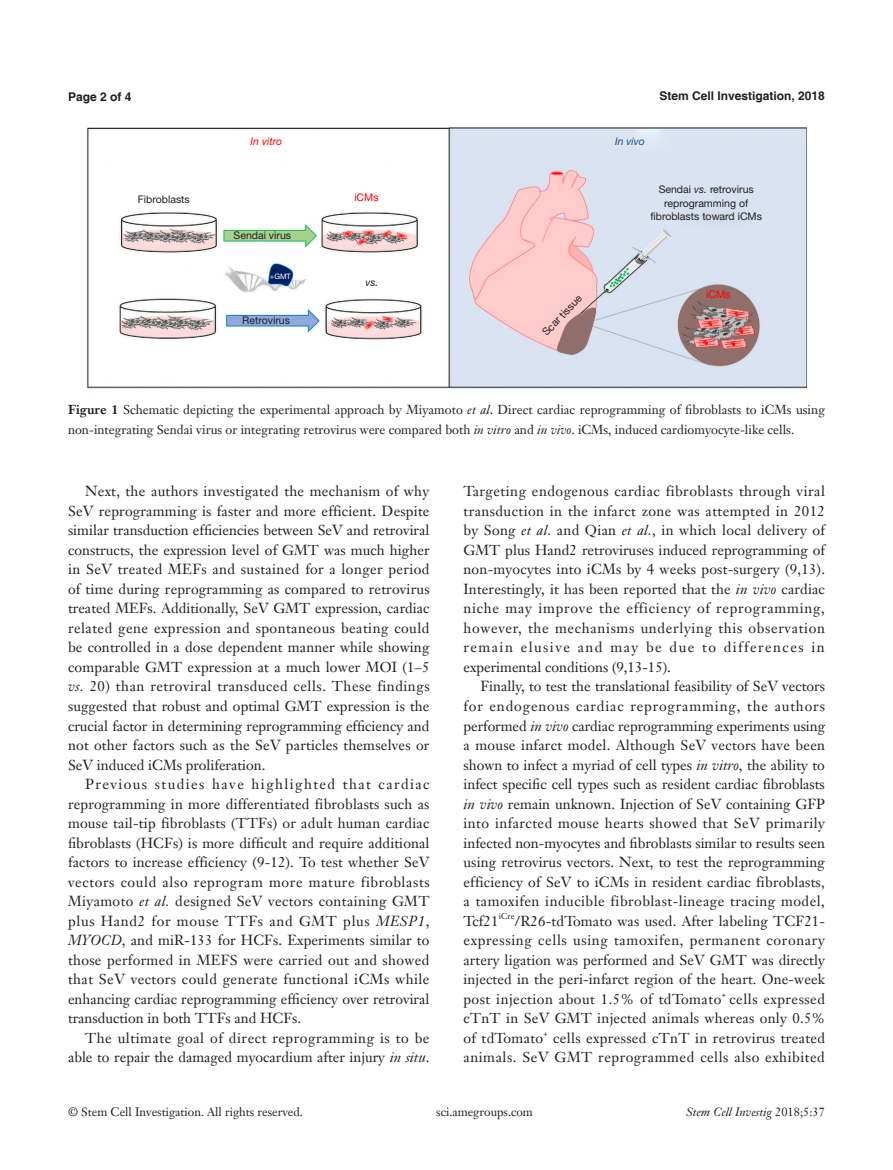
<style>
.page{position:relative;width:893px;height:1170px;background:#fff}
.page>*{position:absolute;margin:0;border:0;box-sizing:border-box;transform-origin:0 0}
.t1{font:14.25px/19.5px "Janson Text LT";letter-spacing:.02em;color:#231f20;text-align:justify}
.t2{font:14.25px/19.5px "Janson Text LT";color:#231f20;text-align:right}
.t3{font:12.75px/19.5px "Janson Text LT";color:#231f20}
.t4{font:12px "Janson Text LT";color:#231f20}
.t5{font:700 12px "Helvetica";color:#231f20}
.t6{font:italic 12px "Janson Text LT";color:#231f20}
.t7{font:10.5px/13.5px "Helvetica Neue LT Pro";color:#231f20;text-align:center}
.t8{font:10.5px "Helvetica Neue LT Pro";color:#f00}
.t9{font:italic 10.5px "Helvetica Neue LT Pro";color:#f00}
.t10{font:italic 10.5px "Helvetica Neue LT Pro";color:#1c5085}
.t11{font:italic 10.5px "Helvetica Neue LT Pro";color:#231f20}
.t12{font:8.25px "Janson Text LT";color:#231f20}
.t13{font:7.5px "Helvetica Neue LT Pro";color:#fff}
.s1{font-style:italic}
.s2{font-weight:700}
.s3{font-style:normal}
</style>
<div class="page">
<img style="left:86px;top:128px;width:720px;height:261px">
<p class="t5" style="left:68px;top:89px;width:65px">Page 2 of 4</p>
<p class="t9" style="left:251px;top:135px;width:33px">In vitro</p>
<p class="t10" style="left:615px;top:135px;width:31px">In vivo</p>
<p class="t5" style="left:659px;top:88px;width:167px">Stem Cell Investigation, 2018</p>
<p class="t7" style="left:138px;top:193px;width:53px">Fibroblasts</p>
<p class="t7" style="left:650px;top:182px;width:113px">Sendai <span class="s1">vs.</span> retrovirus reprogramming of fibroblasts toward iCMs</p>
<p class="t8" style="left:354px;top:191px;width:26px">iCMs</p>
<p class="t7" style="left:234px;top:228px;width:59px">Sendai virus</p>
<p class="t13" style="left:270px;top:271px;width:23px">+GMT</p>
<p class="t7" style="left:242px;top:313px;width:49px">Retrovirus</p>
<p class="t11" style="left:365px;top:275px;width:15px">vs.</p>
<p class="t7" style="left:539px;top:329px;width:54px;rotate:-46deg">Scar tissue</p>
<p class="t8" style="left:706px;top:288px;width:26px">iCMs</p>
<p class="t3" style="left:68px;top:400px;width:758px"><span class="s2">Figure 1</span> Schematic depicting the experimental approach by Miyamoto <span class="s1">et al</span>. Direct cardiac reprogramming of fibroblasts to iCMs using non-integrating Sendai virus or integrating retrovirus were compared both <span class="s1">in vitro</span> and <span class="s1">in vivo</span>. iCMs, induced cardiomyocyte-like cells.</p>
<p class="t1" style="left:68px;top:481px;width:363px;text-indent:17px">Next, the authors investigated the mechanism of why SeV reprogramming is faster and more efficient. Despite similar transduction efficiencies between SeV and retroviral constructs, the expression level of GMT was much higher in SeV treated MEFs and sustained for a longer period of time during reprogramming as compared to retrovirus treated MEFs. Additionally, SeV GMT expression, cardiac related gene expression and spontaneous beating could be controlled in a dose dependent manner while showing comparable GMT expression at a much lower MOI (1–5 <span class="s1">vs.</span> 20) than retroviral transduced cells. These findings suggested that robust and optimal GMT expression is the crucial factor in determining reprogramming efficiency and not other factors such as the SeV particles themselves or SeV induced iCMs proliferation.</p>
<p class="t1" style="left:68px;top:774px;width:363px;text-indent:17px">Previous studies have highlighted that cardiac reprogramming in more differentiated fibroblasts such as mouse tail-tip fibroblasts (TTFs) or adult human cardiac fibroblasts (HCFs) is more difficult and require additional factors to increase efficiency (9-12). To test whether SeV vectors could also reprogram more mature fibroblasts Miyamoto <span class="s1">et al.</span> designed SeV vectors containing GMT plus Hand2 for mouse TTFs and GMT plus <span class="s1">MESP1</span>, <span class="s1">MYOCD</span>, and miR-133 for HCFs. Experiments similar to those performed in MEFS were carried out and showed that SeV vectors could generate functional iCMs while enhancing cardiac reprogramming efficiency over retroviral transduction in both TTFs and HCFs.</p>
<p class="t2" style="left:68px;top:1027px;width:363px">The ultimate goal of direct reprogramming is to be able to repair the damaged myocardium after injury <span class="s1">in situ</span>.</p>
<p class="t1" style="left:463px;top:481px;width:363px">Targeting endogenous cardiac fibroblasts through viral transduction in the infarct zone was attempted in 2012 by Song <span class="s1">et al.</span> and Qian <span class="s1">et al.</span>, in which local delivery of GMT plus Hand2 retroviruses induced reprogramming of non-myocytes into iCMs by 4 weeks post-surgery (9,13).<br>Interestingly, it has been reported that the <span class="s1">in vivo</span> cardiac niche may improve the efficiency of reprogramming, however, the mechanisms underlying this observation remain elusive and may be due to differences in experimental conditions (9,13-15).</p>
<p class="t1" style="left:463px;top:676px;width:363px;text-indent:17px">Finally, to test the translational feasibility of SeV vectors for endogenous cardiac reprogramming, the authors performed <span class="s1">in vivo</span> cardiac reprogramming experiments using a mouse infarct model. Although SeV vectors have been shown to infect a myriad of cell types <span class="s1">in vitro</span>, the ability to infect specific cell types such as resident cardiac fibroblasts <span class="s1">in vivo</span> remain unknown. Injection of SeV containing GFP into infarcted mouse hearts showed that SeV primarily infected non-myocytes and fibroblasts similar to results seen using retrovirus vectors. Next, to test the reprogramming efficiency of SeV to iCMs in resident cardiac fibroblasts, a tamoxifen inducible fibroblast-lineage tracing model, Tcf21</p>
<p class="t12" style="left:499px;top:910px;width:18px">iCre</p>
<p class="t1" style="left:463px;top:910px;width:363px;text-indent:51px">/R26-tdTomato was used. After labeling TCF21- expressing cells using tamoxifen, permanent coronary artery ligation was performed and SeV GMT was directly injected in the peri-infarct region of the heart. One-week post injection about 1.5% of tdTomato</p>
<p class="t1" style="left:463px;top:988px;width:363px;text-indent:266px">cells expressed cTnT in SeV GMT injected animals whereas only 0.5% of tdTomato</p>
<p class="t12" style="left:722px;top:988px;width:6px">+</p>
<p class="t1" style="left:463px;top:1027px;width:363px;text-align:right">cells expressed cTnT in retrovirus treated<br>animals. SeV GMT reprogrammed cells also exhibited</p>
<p class="t12" style="left:543px;top:1027px;width:6px">+</p>
<p class="t4" style="left:68px;top:1104px;width:236px">© Stem Cell Investigation. All rights reserved.</p>
<p class="t4" style="left:436px;top:1104px;width:98px">sci.amegroups.com</p>
<p class="t6" style="left:686px;top:1104px;width:140px">Stem Cell Investig <span class="s3">2018;5:37</span></p>
</div>
